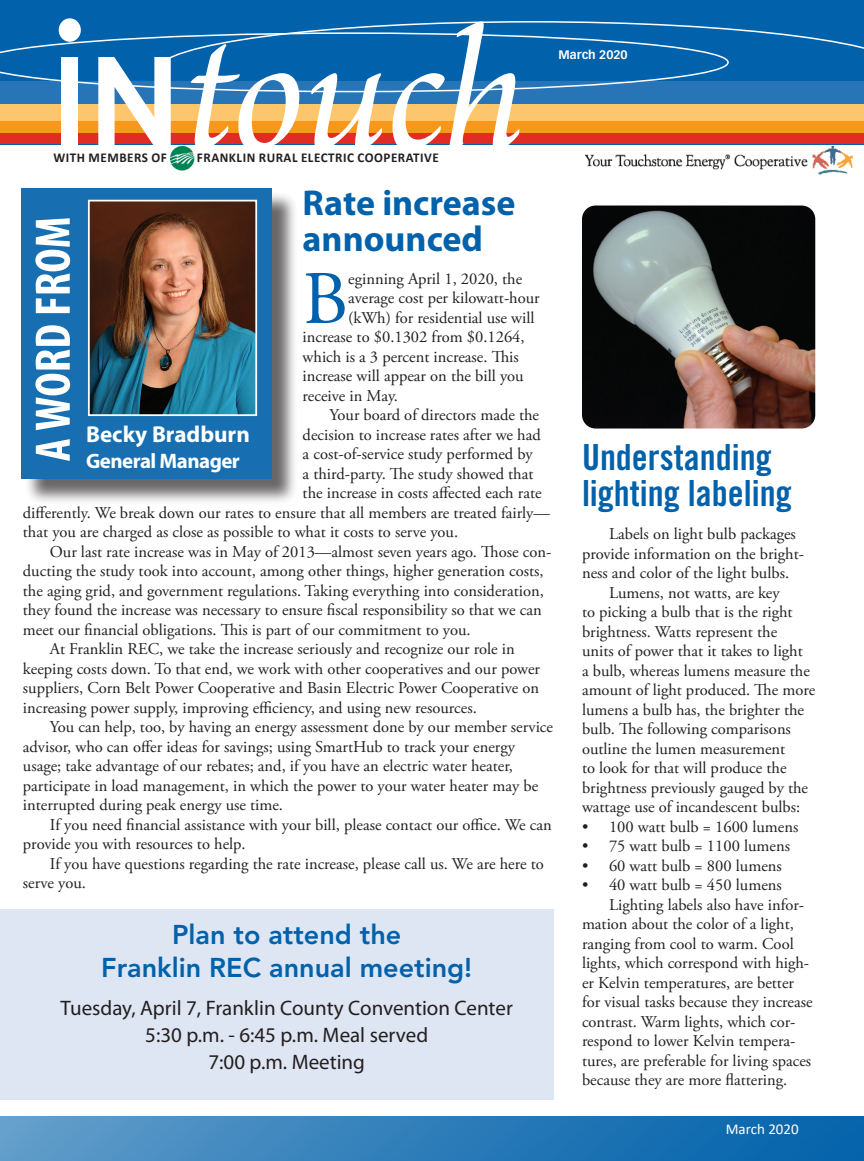
<style>
.page{position:relative;width:864px;height:1161px;background:#fff}
.page>*{position:absolute;margin:0;border:0;box-sizing:border-box;transform-origin:0 0}
.t1{font:75.3px "Adobe Garamond Pro";color:#0161aa}
.t2{font:700 condensed 50.4px "Myriad Pro";color:#fff}
.t3{font:36px/36px "Trade Gothic LT Std Bd Cn 20";color:#0161aa}
.t4{font:700 36px/36px "Myriad Pro";color:#0161aa}
.t5{font:800 27px/33px "Avenir LT Std";color:#0161aa;text-align:center}
.t6{font:700 23.1px "Myriad Pro";color:#fff}
.t7{font:21px/27px "Myriad Pro";color:#231f20;text-align:center}
.t8{font:700 21px "Myriad Pro";letter-spacing:-.025em;color:#fff}
.t9{font:16.5px "Adobe Garamond Pro";color:#231f20}
.t10{font:15px "Calibri";color:#fff}
.t11{font:700 13.5px "Calibri";letter-spacing:.04em;color:#231f20}
.t12{font:700 12px "Vectora Com";color:#fff}
</style>
<div class="page">
<div style="left:0;top:0;width:864px;height:144px;background:#0161aa"></div>
<svg style="left:296px;top:21px;width:568px;height:61px"></svg>
<div style="left:0;top:119px;width:864px;height:17px;background:#f7981d"></div>
<div style="left:0;top:82px;width:864px;height:32px;background:#2774b6"></div>
<div style="left:0;top:133px;width:864px;height:11px;background:#e12c26"></div>
<div style="left:0;top:104px;width:864px;height:16px;background:#fec66c"></div>
<div style="left:0;top:1116px;width:864px;height:45px;background:linear-gradient(to right,#619cca,#0060aa)"></div>
<div style="left:61px;top:57px;width:17px;height:90px;background:#fff"></div>
<svg style="left:98px;top:92px;width:73px;height:53px"></svg>
<svg style="left:191px;top:92px;width:108px;height:53px"></svg>
<svg style="left:311px;top:92px;width:71px;height:53px"></svg>
<svg style="left:392px;top:21px;width:127px;height:124px"></svg>
<div style="left:59px;top:18px;width:22px;height:24px;background:#fff;border-radius:50%"></div>
<svg style="left:0;top:32px;width:729px;height:60px"></svg>
<img style="left:585px;top:147px;width:268px;height:28px">
<img style="left:171px;top:147px;width:23px;height:23px">
<img style="left:582px;top:206px;width:233px;height:223px">
<div style="left:0;top:909px;width:553px;height:191px;background:#dfe6f3"></div>
<div style="left:24px;top:191px;width:274px;height:314px;background:#231f20;opacity:.75"></div>
<div style="left:21px;top:188px;width:251px;height:290px;background:#176fb1"></div>
<img style="left:91px;top:203px;width:163px;height:210px">
<div style="left:88px;top:200px;width:169px;height:216px;border:2px solid #fff"></div>
<p class="t11" style="left:53px;top:148px;width:115px">WITH MEMBERS OF</p>
<p class="t11" style="left:197px;top:148px;width:243px">FRANKLIN RURAL ELECTRIC COOPERATIVE</p>
<p class="t12" style="left:559px;top:47px;width:71px">March 2020</p>
<h3 class="t4" style="left:303px;top:184px;width:214px">Rate increase announced</h3>
<h1 class="t1" style="left:303px;top:254px;width:47px">B</h1>
<p class="t9" style="left:348px;top:269px;width:176px">eginning April 1, 2020, the</p>
<h2 class="t2" style="left:21px;top:461px;width:246px;rotate:-90deg">A WORD FROM</h2>
<p class="t9" style="left:348px;top:288px;width:193px">average cost per kilowatt-hour</p>
<p class="t9" style="left:348px;top:308px;width:188px">(kWh) for residential use will</p>
<p class="t9" style="left:303px;top:327px;width:224px">increase to $0.1302 from $0.1264,</p>
<p class="t9" style="left:303px;top:347px;width:218px">which is a 3 percent increase. This</p>
<p class="t9" style="left:303px;top:366px;width:222px">increase will appear on the bill you</p>
<p class="t9" style="left:303px;top:386px;width:97px">receive in May.</p>
<p class="t9" style="left:330px;top:405px;width:211px">Your board of directors made the</p>
<p class="t9" style="left:303px;top:425px;width:240px">decision to increase rates after we had</p>
<p class="t9" style="left:303px;top:444px;width:232px">a cost-of-service study performed by</p>
<p class="t9" style="left:303px;top:464px;width:232px">a third-party. The study showed that</p>
<p class="t9" style="left:303px;top:483px;width:241px">the increase in costs affected each rate</p>
<p class="t9" style="left:23px;top:503px;width:529px">differently. We break down our rates to ensure that all members are treated fairly—</p>
<p class="t9" style="left:23px;top:522px;width:437px">that you are charged as close as possible to what it costs to serve you.</p>
<p class="t9" style="left:50px;top:542px;width:503px">Our last rate increase was in May of 2013—almost seven years ago. Those con-</p>
<p class="t9" style="left:23px;top:561px;width:522px">ducting the study took into account, among other things, higher generation costs,</p>
<p class="t9" style="left:23px;top:581px;width:522px">the aging grid, and government regulations. Taking everything into consideration,</p>
<p class="t9" style="left:23px;top:600px;width:520px">they found the increase was necessary to ensure fiscal responsibility so that we can</p>
<p class="t9" style="left:23px;top:620px;width:449px">meet our financial obligations. This is part of our commitment to you.</p>
<p class="t9" style="left:50px;top:639px;width:466px">At Franklin REC, we take the increase seriously and recognize our role in</p>
<p class="t9" style="left:23px;top:659px;width:519px">keeping costs down. To that end, we work with other cooperatives and our power</p>
<p class="t9" style="left:23px;top:678px;width:518px">suppliers, Corn Belt Power Cooperative and Basin Electric Power Cooperative on</p>
<p class="t9" style="left:23px;top:698px;width:455px">increasing power supply, improving efficiency, and using new resources.</p>
<p class="t9" style="left:50px;top:717px;width:505px">You can help, too, by having an energy assessment done by our member service</p>
<p class="t9" style="left:23px;top:737px;width:494px">advisor, who can offer ideas for savings; using SmartHub to track your energy</p>
<p class="t9" style="left:23px;top:756px;width:492px">usage; take advantage of our rebates; and, if you have an electric water heater,</p>
<p class="t9" style="left:23px;top:776px;width:517px">participate in load management, in which the power to your water heater may be</p>
<p class="t9" style="left:23px;top:795px;width:262px">interrupted during peak energy use time.</p>
<p class="t9" style="left:50px;top:815px;width:503px">If you need financial assistance with your bill, please contact our office. We can</p>
<p class="t9" style="left:23px;top:834px;width:224px">provide you with resources to help.</p>
<p class="t9" style="left:50px;top:854px;width:495px">If you have questions regarding the rate increase, please call us. We are here to</p>
<p class="t9" style="left:23px;top:873px;width:65px">serve you.</p>
<h3 class="t6" style="left:86px;top:420px;width:165px">Becky Bradburn</h3>
<p class="t8" style="left:86px;top:447px;width:155px">General Manager</p>
<h3 class="t5" style="left:101px;top:918px;width:373px">Plan to attend the<br>Franklin REC annual meeting!</h3>
<p class="t7" style="left:61px;top:994px;width:454px">Tuesday, April 7, Franklin County Convention Center<br>5:30 p.m. - 6:45 p.m. Meal served<br>7:00 p.m. Meeting</p>
<h3 class="t3" style="left:582px;top:439px;width:211px">Understanding lighting labeling</h3>
<p class="t9" style="left:609px;top:524px;width:188px">Labels on light bulb packages</p>
<p class="t9" style="left:582px;top:544px;width:224px">provide information on the bright-</p>
<p class="t9" style="left:582px;top:563px;width:209px">ness and color of the light bulbs.</p>
<p class="t9" style="left:609px;top:583px;width:172px">Lumens, not watts, are key</p>
<p class="t9" style="left:582px;top:602px;width:212px">to picking a bulb that is the right</p>
<p class="t9" style="left:582px;top:622px;width:197px">brightness. Watts represent the</p>
<p class="t9" style="left:582px;top:641px;width:222px">units of power that it takes to light</p>
<p class="t9" style="left:582px;top:661px;width:229px">a bulb, whereas lumens measure the</p>
<p class="t9" style="left:582px;top:680px;width:235px">amount of light produced. The more</p>
<p class="t9" style="left:582px;top:700px;width:224px">lumens a bulb has, the brighter the</p>
<p class="t9" style="left:582px;top:719px;width:210px">bulb. The following comparisons</p>
<p class="t9" style="left:582px;top:739px;width:205px">outline the lumen measurement</p>
<p class="t9" style="left:582px;top:758px;width:206px">to look for that will produce the</p>
<p class="t9" style="left:582px;top:778px;width:228px">brightness previously gauged by the</p>
<p class="t9" style="left:582px;top:797px;width:220px">wattage use of incandescent bulbs:</p>
<p class="t9" style="left:582px;top:817px;width:218px">• 100 watt bulb = 1600 lumens</p>
<p class="t9" style="left:582px;top:836px;width:210px">• 75 watt bulb = 1100 lumens</p>
<p class="t9" style="left:582px;top:856px;width:201px">• 60 watt bulb = 800 lumens</p>
<p class="t9" style="left:582px;top:875px;width:201px">• 40 watt bulb = 450 lumens</p>
<p class="t9" style="left:609px;top:895px;width:197px">Lighting labels also have infor-</p>
<p class="t9" style="left:582px;top:914px;width:213px">mation about the color of a light,</p>
<p class="t9" style="left:582px;top:934px;width:213px">ranging from cool to warm. Cool</p>
<p class="t9" style="left:582px;top:953px;width:229px">lights, which correspond with high-</p>
<p class="t9" style="left:582px;top:973px;width:214px">er Kelvin temperatures, are better</p>
<p class="t9" style="left:582px;top:992px;width:232px">for visual tasks because they increase</p>
<p class="t9" style="left:582px;top:1012px;width:215px">contrast. Warm lights, which cor-</p>
<p class="t9" style="left:582px;top:1031px;width:215px">respond to lower Kelvin tempera-</p>
<p class="t9" style="left:582px;top:1051px;width:231px">tures, are preferable for living spaces</p>
<p class="t9" style="left:582px;top:1070px;width:207px">because they are more flattering.</p>
<p class="t10" style="left:726px;top:1118px;width:75px">March 2020</p>
</div>
